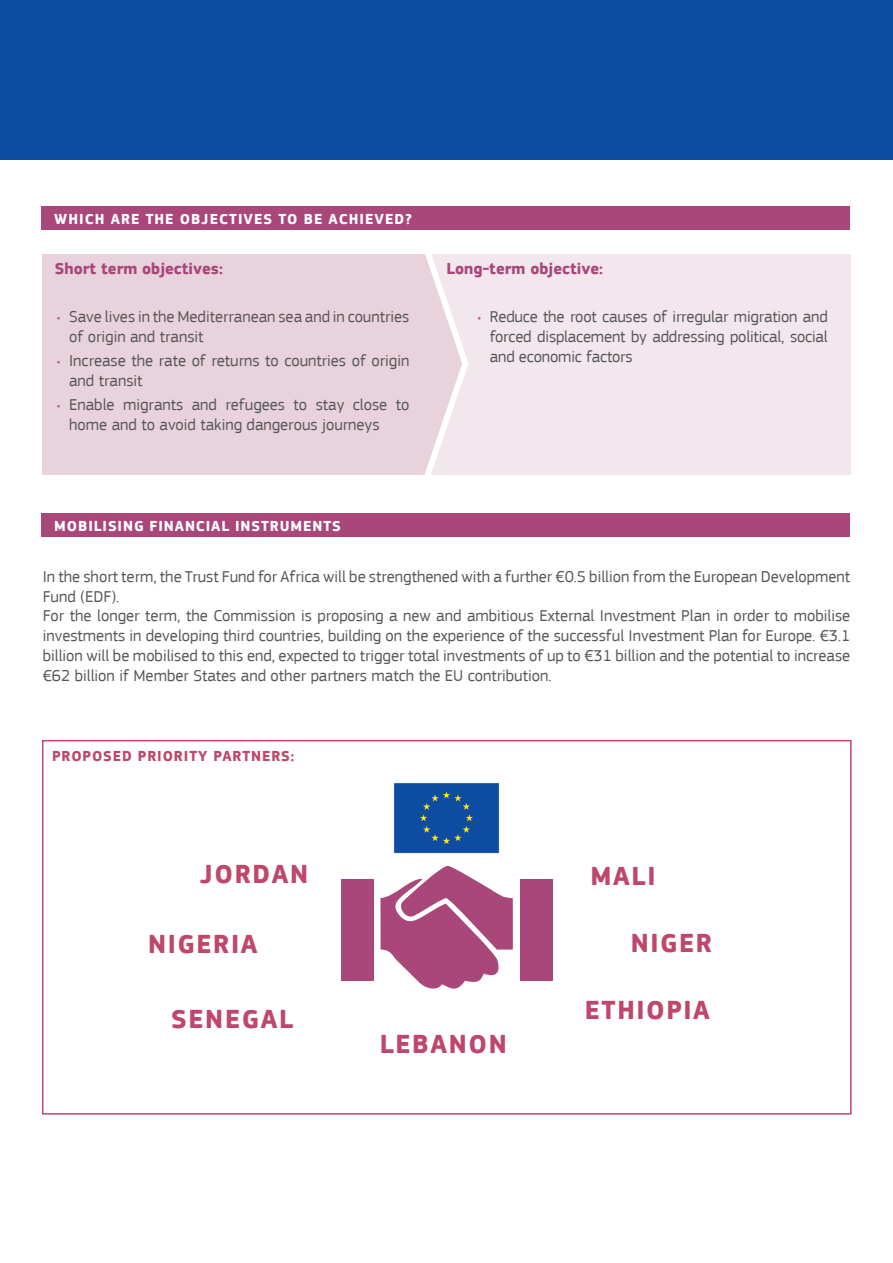
<style>
.page{position:relative;width:893px;height:1263px;background:#fff}
.page>*{position:absolute;margin:0;border:0;box-sizing:border-box;transform-origin:0 0}
.t1{font:700 27px "EC Square Sans Pro";letter-spacing:.06em;color:#be476b}
.t2{font:16.5px/19.8px "EC Square Sans Pro";color:#57585a}
.t3{font:700 16.5px "EC Square Sans Pro";color:#a9477b}
.t4{font:700 15px "EC Square Sans Pro";letter-spacing:.06em;color:#fff}
.t5{font:700 15px "EC Square Sans Pro";letter-spacing:.06em;color:#be476b}
.s1{font-size:15px;color:#b66a8f}
</style>
<div class="page">
<div style="left:0;top:0;width:893px;height:160px;background:#0d4da1"></div>
<div style="left:42px;top:740px;width:810px;height:374px;border:2px solid #be476b"></div>
<img style="left:393px;top:783px;width:107px;height:71px">
<div style="left:427px;top:254px;width:424px;height:220px;background:#f2e7ec"></div>
<div style="left:42px;top:254px;width:388px;height:220px;background:#e8d2db"></div>
<svg style="left:420px;top:254px;width:52px;height:221px"></svg>
<div style="left:41px;top:207px;width:809px;height:23px;background:#a9477b"></div>
<div style="left:41px;top:513px;width:809px;height:24px;background:#a9477b"></div>
<svg style="left:380px;top:865px;width:133px;height:124px"></svg>
<div style="left:341px;top:880px;width:33px;height:101px;background:#a9477b"></div>
<div style="left:520px;top:880px;width:33px;height:101px;background:#a9477b"></div>
<p class="t4" style="left:54px;top:210px;width:359px">WHICH ARE THE OBJECTIVES TO BE ACHIEVED?</p>
<p class="t3" style="left:55px;top:259px;width:169px">Short term objectives:</p>
<p class="t2" style="left:69px;top:307px;width:342px;text-indent:-13px"><span class="s1">•</span> Save lives in the Mediterranean sea and in countries of origin and transit</p>
<p class="t2" style="left:69px;top:351px;width:342px;text-indent:-13px"><span class="s1">•</span> Increase the rate of returns to countries of origin and transit</p>
<p class="t2" style="left:69px;top:395px;width:342px;text-indent:-13px"><span class="s1">•</span> Enable migrants and refugees to stay close to home and to avoid taking dangerous journeys</p>
<p class="t4" style="left:54px;top:517px;width:288px">MOBILISING FINANCIAL INSTRUMENTS</p>
<p class="t3" style="left:446px;top:259px;width:158px">Long-term objective:</p>
<p class="t2" style="left:490px;top:307px;width:339px;text-align:justify;text-indent:-13px"><span class="s1">•</span> Reduce the root causes of irregular migration and forced displacement by addressing political, social and economic factors</p>
<p class="t2" style="left:43px;top:567px;width:809px">In the short term, the Trust Fund for Africa will be strengthened with a further €0.5 billion from the European Development<br>Fund (EDF).</p>
<p class="t2" style="left:43px;top:606px;width:809px;text-align:justify">For the longer term, the Commission is proposing a new and ambitious External Investment Plan in order to mobilise investments in developing third countries, building on the experience of the successful Investment Plan for Europe. €3.1 billion will be mobilised to this end, expected to trigger total investments of up to €31 billion and the potential to increase €62 billion if Member States and other partners match the EU contribution.</p>
<p class="t5" style="left:52px;top:747px;width:244px">PROPOSED PRIORITY PARTNERS:</p>
<p class="t1" style="left:200px;top:858px;width:110px">JORDAN</p>
<p class="t1" style="left:148px;top:927px;width:111px">NIGERIA</p>
<p class="t1" style="left:171px;top:1003px;width:123px">SENEGAL</p>
<p class="t1" style="left:380px;top:1028px;width:129px">LEBANON</p>
<p class="t1" style="left:591px;top:859px;width:66px">MALI</p>
<p class="t1" style="left:631px;top:926px;width:83px">NIGER</p>
<p class="t1" style="left:585px;top:994px;width:126px">ETHIOPIA</p>
</div>
